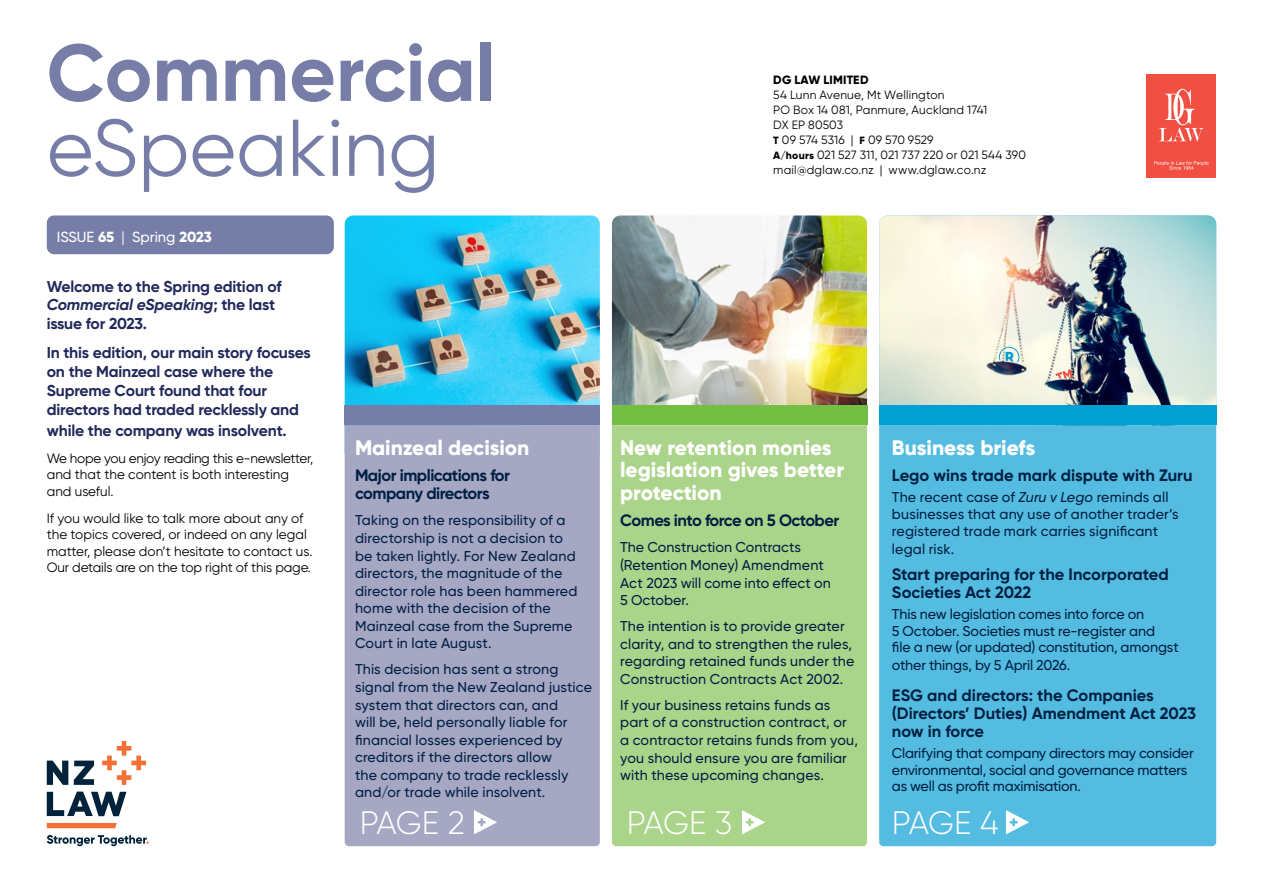
<style>
.page{position:relative;width:1263px;height:893px;background:#fff}
.page>*{position:absolute;margin:0;border:0;box-sizing:border-box;transform-origin:0 0}
.t1{font:700 80.25px "Gilroy";color:#767da6}
.t2{font:80.25px "Gilroy";color:#767da6}
.t3{font:300 32.4px "Gilroy";letter-spacing:-.025em;color:#fff}
.t4{font:800 21px/22.5px "Gilroy";color:#fff}
.t5{font:700 16.5px/18px "Gilroy";letter-spacing:-.01em;color:#002043}
.t6{font:700 16.5px/18px "Gilroy";letter-spacing:-.03em;color:#002043}
.t7{font:700 15.75px/18.8px "Gilroy";letter-spacing:-.01em;color:#212a5b}
.t8{font:500 14.7px "Gilroy";color:#fff}
.t9{font:500 14.25px/17.5px "Gilroy";letter-spacing:.01em;color:#002043}
.t10{font:500 14.25px/16.6px "Gilroy";letter-spacing:-.01em;color:#002043}
.t11{font:500 14.25px/16.6px "Gilroy";letter-spacing:-.015em;color:#002043}
.t12{font:13.5px/16.5px "Gilroy";letter-spacing:-.005em;color:#000}
.t13{font:12px/15px "Gilroy";letter-spacing:.015em;color:#000}
.t14{font:800 12px "Gilroy";letter-spacing:.015em;color:#000}
.s1{font-weight:800}
.s2{font-weight:400}
.s3{font-style:italic}
.s4{font-weight:800;font-size:10.5px}
</style>
<div class="page">
<img style="left:879px;top:215px;width:337px;height:191px">
<svg style="left:999px;top:347px;width:20px;height:19px"></svg>
<svg style="left:1055px;top:369px;width:18px;height:12px"></svg>
<img style="left:345px;top:215px;width:255px;height:191px">
<img style="left:612px;top:215px;width:255px;height:191px">
<div style="left:879px;top:425px;width:337px;height:421px;background:#54bce0"></div>
<div style="left:345px;top:425px;width:255px;height:421px;background:#a5a7c3"></div>
<div style="left:612px;top:425px;width:255px;height:421px;background:#aad48a"></div>
<div style="left:345px;top:406px;width:255px;height:19px;background:#767da6"></div>
<div style="left:612px;top:406px;width:255px;height:19px;background:#72bf44"></div>
<div style="left:879px;top:406px;width:337px;height:19px;background:#00a0d2"></div>
<svg style="left:474px;top:810px;width:23px;height:24px"></svg>
<svg style="left:1006px;top:810px;width:23px;height:24px"></svg>
<svg style="left:742px;top:810px;width:23px;height:24px"></svg>
<svg style="left:47px;top:792px;width:79px;height:24px"></svg>
<svg style="left:47px;top:761px;width:47px;height:24px"></svg>
<svg style="left:102px;top:741px;width:44px;height:44px"></svg>
<svg style="left:47px;top:823px;width:70px;height:5px"></svg>
<svg style="left:47px;top:835px;width:102px;height:11px"></svg>
<div style="left:47px;top:215px;width:287px;height:39px;background:#767da6;border-radius:7px"></div>
<div style="left:1146px;top:75px;width:70px;height:103px;background:#f04f42"></div>
<svg style="left:1159px;top:89px;width:44px;height:53px"></svg>
<svg style="left:1154px;top:161px;width:54px;height:9px"></svg>
<h1 class="t1" style="left:47px;top:23px;width:450px">Commercial</h1>
<h1 class="t2" style="left:47px;top:99px;width:394px">eSpeaking</h1>
<p class="t8" style="left:57px;top:228px;width:156px">ISSUE <span class="s1">65</span> <span class="s2">|</span> Spring <span class="s1">2023</span></p>
<p class="t7" style="left:47px;top:277px;width:236px">Welcome to the Spring edition of<br><span class="s3">Commercial eSpeaking</span>; the last issue for 2023.</p>
<p class="t7" style="left:47px;top:343px;width:266px">In this edition, our main story focuses on the Mainzeal case where the Supreme Court found that four directors had traded recklessly and</p>
<p class="t7" style="left:47px;top:421px;width:242px">while the company was insolvent.</p>
<p class="t12" style="left:47px;top:450px;width:268px">We hope you enjoy reading this e-newsletter, and that the content is both interesting and useful.</p>
<p class="t12" style="left:47px;top:510px;width:267px">If you would like to talk more about any of the topics covered, or indeed on any legal matter, please don’t hesitate to contact us.<br>Our details are on the top right of this page.</p>
<h3 class="t4" style="left:355px;top:436px;width:176px">Mainzeal decision</h3>
<p class="t6" style="left:355px;top:466px;width:157px">Major implications for company directors</p>
<p class="t9" style="left:355px;top:512px;width:224px">Taking on the responsibility of a directorship is not a decision to be taken lightly. For New Zealand directors, the magnitude of the director role has been hammered home with the decision of the<br>Mainzeal case from the Supreme<br>Court in late August.</p>
<p class="t9" style="left:355px;top:660px;width:238px">This decision has sent a strong signal from the New Zealand justice system that directors can, and<br>will be, held personally liable for financial losses experienced by creditors if the directors allow<br>the company to trade recklessly and/or trade while insolvent.</p>
<p class="t14" style="left:773px;top:72px;width:97px">DG LAW LIMITED</p>
<p class="t13" style="left:773px;top:87px;width:254px">54 Lunn Avenue, Mt Wellington<br>PO Box 14 081, Panmure, Auckland 1741<br>DX EP 80503<br><span class="s4">T</span> 09 574 5316 | <span class="s4">F</span> 09 570 9529<br><span class="s4">A/hours</span> 021 527 311, 021 737 220 or 021 544 390 mail@dglaw.co.nz | www.dglaw.co.nz</p>
<h3 class="t4" style="left:620px;top:436px;width:226px">New retention monies legislation gives better protection</h3>
<p class="t6" style="left:620px;top:511px;width:221px">Comes into force on 5 October</p>
<p class="t9" style="left:620px;top:539px;width:212px">The Construction Contracts (Retention Money) Amendment<br>Act 2023 will come into effect on<br>5 October.</p>
<p class="t9" style="left:620px;top:617px;width:236px">The intention is to provide greater clarity, and to strengthen the rules, regarding retained funds under the Construction Contracts Act 2002.</p>
<p class="t9" style="left:620px;top:696px;width:239px">If your business retains funds as part of a construction contract, or a contractor retains funds from you, you should ensure you are familiar with these upcoming changes.</p>
<h3 class="t4" style="left:892px;top:436px;width:145px">Business briefs</h3>
<p class="t5" style="left:892px;top:466px;width:302px">Lego wins trade mark dispute with Zuru</p>
<p class="t9" style="left:892px;top:489px;width:288px;line-height:16.6px">The recent case of <span class="s3">Zuru v Lego</span> reminds all businesses that any use of another trader’s registered trade mark carries significant</p>
<p class="t9" style="left:892px;top:540px;width:64px">legal risk.</p>
<p class="t5" style="left:892px;top:565px;width:278px">Start preparing for the Incorporated<br>Societies Act 2022</p>
<p class="t10" style="left:892px;top:606px;width:288px">This new legislation comes into force on<br>5 October. Societies must re-register and<br>file a new (or updated) constitution, amongst</p>
<p class="t10" style="left:892px;top:657px;width:180px">other things, by 5 April 2026.</p>
<p class="t5" style="left:892px;top:686px;width:306px">ESG and directors: the Companies (Directors’ Duties) Amendment Act 2023 now in force</p>
<p class="t11" style="left:892px;top:745px;width:303px">Clarifying that company directors may consider environmental, social and governance matters as well as profit maximisation.</p>
<h2 class="t3" style="left:360px;top:802px;width:107px">PAGE 2</h2>
<h2 class="t3" style="left:627px;top:802px;width:107px">PAGE 3</h2>
<h2 class="t3" style="left:892px;top:802px;width:108px">PAGE 4</h2>
</div>
